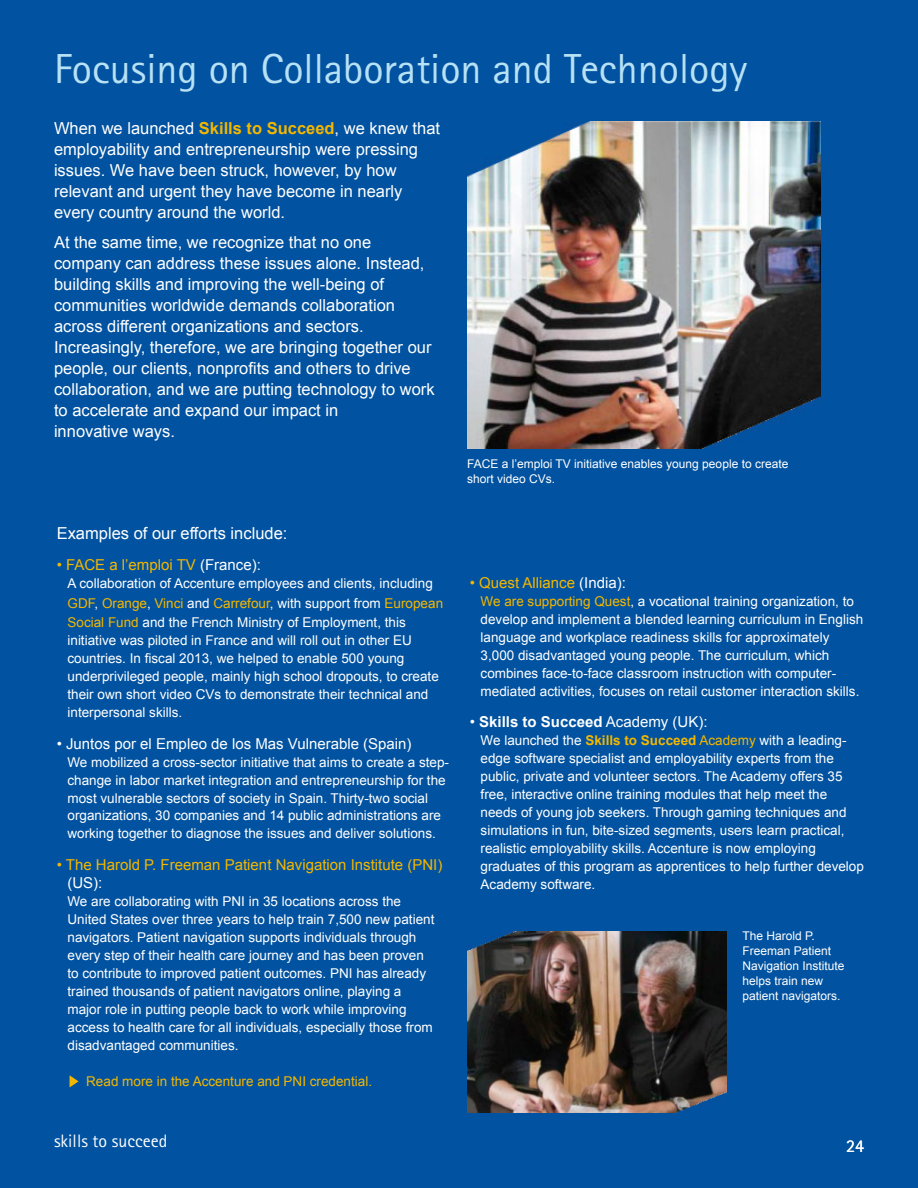
<style>
.page{position:relative;width:918px;height:1188px;background:#0152a0}
.page>*{position:absolute;margin:0;border:0;box-sizing:border-box;transform-origin:0 0}
.t1{font:42px "Rotis Sans Seriffor ACCN";color:#b7e1f4}
.t2{font:18px "Rotis Sans Seriffor ACCN";color:#fff}
.t3{font:16.5px/21px "Arial";color:#fff}
.t4{font:15px "Arial";color:#f4b700}
.t5{font:15px "Arial";color:#fff}
.t6{font:700 15px "Arial";color:#fff}
.t7{font:13.5px/18px "Arial";color:#fff}
.t8{font:13.5px "Arial";color:#f4b700}
.t9{font:12px/15px "Arial";color:#fff}
.s1{font-weight:700;color:#f4b700}
.s2{color:#fff}
.s3{color:#f4b700}
.s4{font-weight:400}
</style>
<div class="page">
<img style="left:467px;top:122px;width:353px;height:326px">
<img style="left:467px;top:932px;width:259px;height:181px">
<svg style="left:70px;top:1075px;width:9px;height:12px"></svg>
<h1 class="t1" style="left:54px;top:44px;width:695px">Focusing on Collaboration and Technology</h1>
<p class="t3" style="left:54px;top:117px;width:388px">When we launched <span class="s1">Skills to Succeed</span>, we knew that employability and entrepreneurship were pressing issues. We have been struck, however, by how relevant and urgent they have become in nearly every country around the world.</p>
<p class="t3" style="left:54px;top:232px;width:382px">At the same time, we recognize that no one company can address these issues alone. Instead, building skills and improving the well-being of communities worldwide demands collaboration across different organizations and sectors.<br>Increasingly, therefore, we are bringing together our people, our clients, nonprofits and others to drive collaboration, and we are putting technology to work to accelerate and expand our impact in<br>innovative ways.</p>
<p class="t3" style="left:57px;top:522px;width:232px">Examples of our efforts include:</p>
<p class="t4" style="left:57px;top:555px;width:206px">• FACE a l’emploi TV <span class="s2">(France):</span></p>
<p class="t7" style="left:67px;top:574px;width:377px;line-height:19.5px">A collaboration of Accenture employees and clients, including<br><span class="s3">GDF</span>, <span class="s3">Orange</span>, <span class="s3">Vinci</span> and <span class="s3">Carrefour</span>, with support from <span class="s3">European<br>Social Fund</span> and the French Ministry of Employment, this</p>
<p class="t7" style="left:67px;top:631px;width:373px">initiative was piloted in France and will roll out in other EU countries. In fiscal 2013, we helped to enable 500 young underprivileged people, mainly high school dropouts, to create their own short video CVs to demonstrate their technical and interpersonal skills.</p>
<p class="t5" style="left:57px;top:733px;width:356px">• Juntos por el Empleo de los Mas Vulnerable (Spain)</p>
<p class="t7" style="left:68px;top:753px;width:383px">We mobilized a cross-sector initiative that aims to create a step&shy;change in labor market integration and entrepreneurship for the most vulnerable sectors of society in Spain. Thirty-two social organizations, 30 companies and 14 public administrations are working together to diagnose the issues and deliver solutions.</p>
<p class="t4" style="left:57px;top:855px;width:387px">• The Harold P. Freeman Patient Navigation Institute (PNI)</p>
<p class="t5" style="left:68px;top:873px;width:36px">(US):</p>
<p class="t7" style="left:68px;top:892px;width:368px">We are collaborating with PNI in 35 locations across the United States over three years to help train 7,500 new patient navigators. Patient navigation supports individuals through every step of their health care journey and has been proven to contribute to improved patient outcomes. PNI has already trained thousands of patient navigators online, playing a major role in putting people back to work while improving access to health care for all individuals, especially those from disadvantaged communities.</p>
<p class="t8" style="left:86px;top:1072px;width:287px">Read more in the Accenture and PNI credential.</p>
<p class="t9" style="left:467px;top:456px;width:323px">FACE a l’emploi TV initiative enables young people to create short video CVs.</p>
<p class="t4" style="left:470px;top:573px;width:158px">• Quest Alliance <span class="s2">(India):</span></p>
<p class="t7" style="left:481px;top:592px;width:384px"><span class="s3">We are supporting Quest</span>, a vocational training organization, to develop and implement a blended learning curriculum in English language and workplace readiness skills for approximately 3,000 disadvantaged young people. The curriculum, which combines face-to-face classroom instruction with computer&shy;mediated activities, focuses on retail customer interaction skills.</p>
<p class="t6" style="left:470px;top:712px;width:239px"><span class="s4">•</span> Skills to Succeed <span class="s4">Academy (UK):</span></p>
<p class="t7" style="left:481px;top:732px;width:385px">We launched the <span class="s1">Skills to Succeed</span> <span class="s3">Academy</span> with a leading&shy;edge software specialist and employability experts from the public, private and volunteer sectors. The Academy offers 35 free, interactive online training modules that help meet the needs of young job seekers. Through gaming techniques and simulations in fun, bite-sized segments, users learn practical, realistic employability skills. Accenture is now employing graduates of this program as apprentices to help further develop Academy software.</p>
<p class="t9" style="left:742px;top:929px;width:104px">The Harold P.<br>Freeman Patient<br>Navigation Institute helps train new patient navigators.</p>
<h2 class="t2" style="left:54px;top:1130px;width:115px">skills to succeed</h2>
<h2 class="t2" style="left:846px;top:1135px;width:19px">24</h2>
</div>
